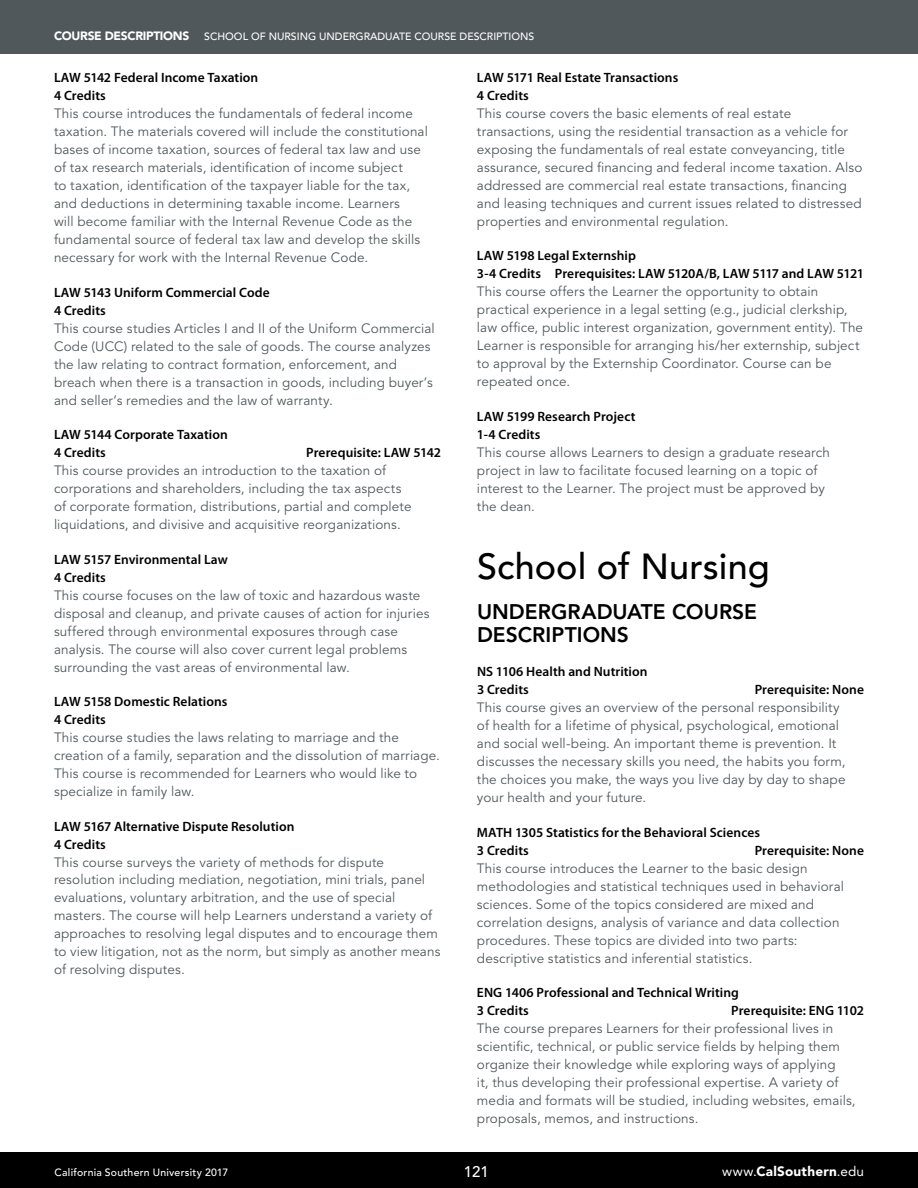
<style>
.page{position:relative;width:918px;height:1188px;background:#fff}
.page>*{position:absolute;margin:0;border:0;box-sizing:border-box;transform-origin:0 0}
.t1{font:500 36px "Avenir LT Std";color:#000}
.t2{font:800 21px/22.5px "Avenir LT Std";color:#000}
.t3{font:500 15.3px "Avenir LT Std";color:#fff}
.t4{font:13.5px/18px "Avenir LT Std";letter-spacing:.01em;color:#50585c}
.t5{font:600 13.5px/18px "Myriad Pro";letter-spacing:.005em;color:#000}
.t6{font:900 13.5px "Avenir LT Std";letter-spacing:.015em;color:#fff}
.t7{font:900 12px "Avenir LT Std";letter-spacing:-.025em;color:#fff}
.t8{font:500 10.5px "Avenir LT Std";color:#fff}
.t9{font:500 10.5px "Avenir LT Std";letter-spacing:.025em;color:#fff}
.s1{font-weight:400}
</style>
<div class="page">
<div style="left:0;top:0;width:918px;height:54px;background:#50585c"></div>
<div style="left:0;top:1152px;width:918px;height:36px;background:#000"></div>
<p class="t7" style="left:54px;top:29px;width:137px">COURSE DESCRIPTIONS</p>
<p class="t8" style="left:204px;top:31px;width:332px">SCHOOL OF NURSING UNDERGRADUATE COURSE DESCRIPTIONS</p>
<p class="t5" style="left:54px;top:68px;width:206px">LAW 5142 Federal Income Taxation<br>4 Credits</p>
<p class="t4" style="left:54px;top:105px;width:375px">This course introduces the fundamentals of federal income taxation. The materials covered will include the constitutional bases of income taxation, sources of federal tax law and use of tax research materials, identification of income subject<br>to taxation, identification of the taxpayer liable for the tax, and deductions in determining taxable income. Learners<br>will become familiar with the Internal Revenue Code as the fundamental source of federal tax law and develop the skills necessary for work with the Internal Revenue Code.</p>
<p class="t5" style="left:54px;top:283px;width:217px">LAW 5143 Uniform Commercial Code<br>4 Credits</p>
<p class="t4" style="left:54px;top:319px;width:382px">This course studies Articles I and II of the Uniform Commercial Code (UCC) related to the sale of goods. The course analyzes the law relating to contract formation, enforcement, and breach when there is a transaction in goods, including buyer’s and seller’s remedies and the law of warranty.</p>
<p class="t5" style="left:54px;top:425px;width:175px">LAW 5144 Corporate Taxation<br>4 Credits</p>
<p class="t5" style="left:477px;top:68px;width:203px">LAW 5171 Real Estate Transactions<br>4 Credits</p>
<p class="t4" style="left:477px;top:105px;width:387px">This course covers the basic elements of real estate transactions, using the residential transaction as a vehicle for exposing the fundamentals of real estate conveyancing, title assurance, secured financing and federal income taxation. Also addressed are commercial real estate transactions, financing and leasing techniques and current issues related to distressed properties and environmental regulation.</p>
<p class="t5" style="left:477px;top:247px;width:388px">LAW 5198 Legal Externship<br>3-4 Credits Prerequisites: LAW 5120A/B, LAW 5117 and LAW 5121</p>
<p class="t4" style="left:477px;top:283px;width:388px">This course offers the Learner the opportunity to obtain practical experience in a legal setting (e.g., judicial clerkship, law office, public interest organization, government entity). The Learner is responsible for arranging his/her externship, subject to approval by the Externship Coordinator. Course can be repeated once.</p>
<p class="t5" style="left:477px;top:407px;width:160px">LAW 5199 Research Project<br>1-4 Credits</p>
<p class="t4" style="left:477px;top:444px;width:355px">This course allows Learners to design a graduate research project in law to facilitate focused learning on a topic of interest to the Learner. The project must be approved by the dean.</p>
<h1 class="t1" style="left:477px;top:545px;width:294px">School of Nursing</h1>
<h2 class="t2" style="left:477px;top:601px;width:282px">UNDERGRADUATE COURSE<br>DESCRIPTIONS</h2>
<p class="t5" style="left:477px;top:662px;width:172px">NS 1106 Health and Nutrition<br>3 Credits</p>
<p class="t5" style="left:306px;top:443px;width:136px">Prerequisite: LAW 5142</p>
<p class="t4" style="left:54px;top:462px;width:359px">This course provides an introduction to the taxation of corporations and shareholders, including the tax aspects of corporate formation, distributions, partial and complete liquidations, and divisive and acquisitive reorganizations.</p>
<p class="t5" style="left:54px;top:550px;width:175px">LAW 5157 Environmental Law<br>4 Credits</p>
<p class="t4" style="left:54px;top:586px;width:377px">This course focuses on the law of toxic and hazardous waste disposal and cleanup, and private causes of action for injuries suffered through environmental exposures through case analysis. The course will also cover current legal problems surrounding the vast areas of environmental law.</p>
<p class="t5" style="left:54px;top:692px;width:175px">LAW 5158 Domestic Relations<br>4 Credits</p>
<p class="t4" style="left:54px;top:729px;width:387px">This course studies the laws relating to marriage and the creation of a family, separation and the dissolution of marriage.<br>This course is recommended for Learners who would like to specialize in family law.</p>
<p class="t5" style="left:54px;top:817px;width:242px">LAW 5167 Alternative Dispute Resolution<br>4 Credits</p>
<p class="t4" style="left:54px;top:853px;width:388px">This course surveys the variety of methods for dispute resolution including mediation, negotiation, mini trials, panel evaluations, voluntary arbitration, and the use of special masters. The course will help Learners understand a variety of approaches to resolving legal disputes and to encourage them to view litigation, not as the norm, but simply as another means of resolving disputes.</p>
<p class="t5" style="left:755px;top:680px;width:111px">Prerequisite: None</p>
<p class="t4" style="left:477px;top:699px;width:370px">This course gives an overview of the personal responsibility of health for a lifetime of physical, psychological, emotional and social well-being. An important theme is prevention. It discusses the necessary skills you need, the habits you form, the choices you make, the ways you live day by day to shape your health and your future.</p>
<p class="t5" style="left:477px;top:823px;width:285px">MATH 1305 Statistics for the Behavioral Sciences<br>3 Credits</p>
<p class="t5" style="left:755px;top:841px;width:111px">Prerequisite: None</p>
<p class="t4" style="left:477px;top:859px;width:369px">This course introduces the Learner to the basic design methodologies and statistical techniques used in behavioral sciences. Some of the topics considered are mixed and correlation designs, analysis of variance and data collection procedures. These topics are divided into two parts: descriptive statistics and inferential statistics.</p>
<p class="t5" style="left:477px;top:983px;width:263px">ENG 1406 Professional and Technical Writing<br>3 Credits</p>
<p class="t5" style="left:731px;top:1001px;width:134px">Prerequisite: ENG 1102</p>
<p class="t4" style="left:477px;top:1020px;width:380px">The course prepares Learners for their professional lives in scientific, technical, or public service fields by helping them organize their knowledge while exploring ways of applying<br>it, thus developing their professional expertise. A variety of media and formats will be studied, including websites, emails, proposals, memos, and instructions.</p>
<p class="t9" style="left:54px;top:1166px;width:175px">California Southern University 2017</p>
<p class="t3" style="left:464px;top:1163px;width:27px">121</p>
<p class="t6" style="left:722px;top:1163px;width:143px"><span class="s1">www.</span>CalSouthern<span class="s1">.edu</span></p>
</div>
